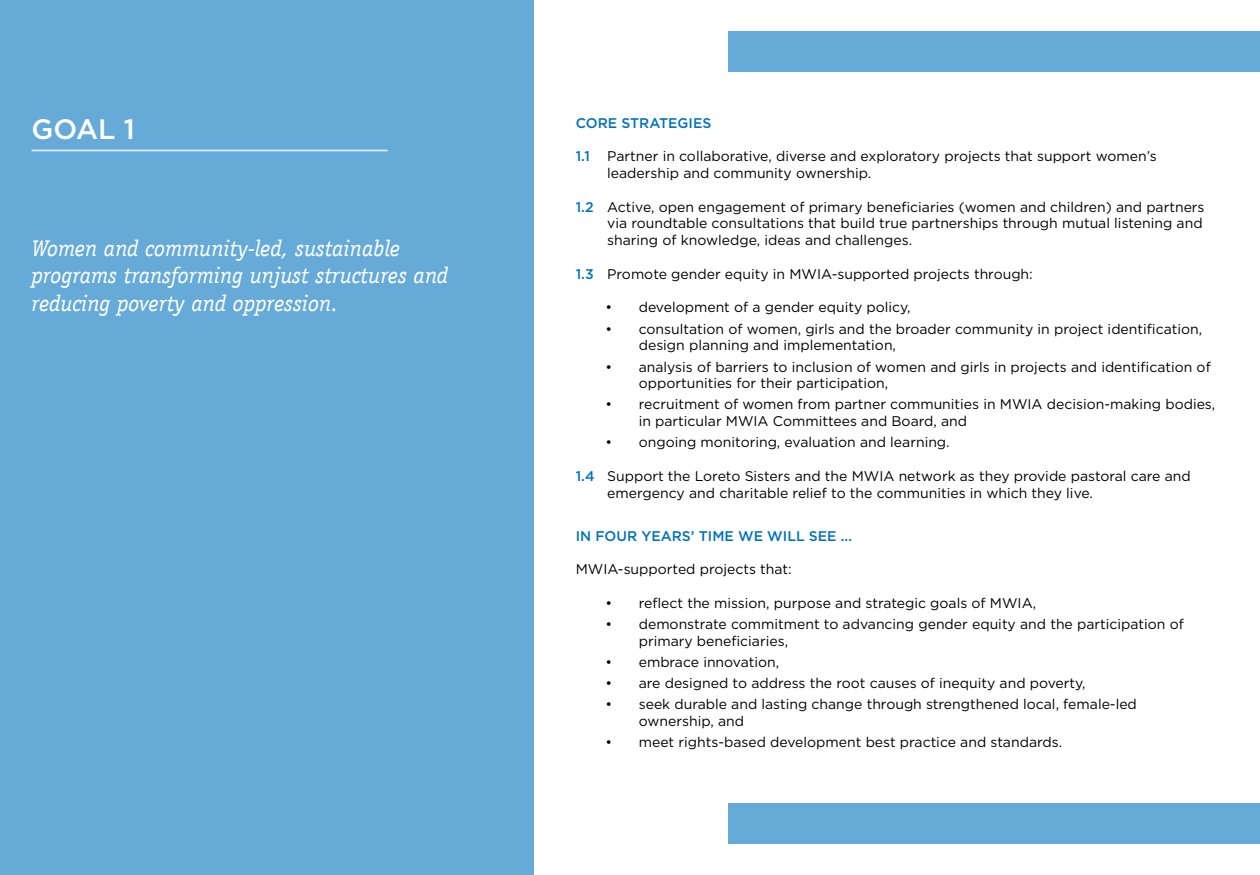
<style>
.page{position:relative;width:1260px;height:875px;background:#fff}
.page>*{position:absolute;margin:0;border:0;box-sizing:border-box;transform-origin:0 0}
.t1{font:500 28px "Gotham";color:#fff}
.t2{font:italic 22.75px/27.3px "Officina Serif LT";color:#fff}
.t3{font:14px/16.8px "Gotham";color:#000}
.t4{font:500 14px "Gotham";color:#0072bc}
.s1{font-weight:500;color:#0072bc}
</style>
<div class="page">
<div style="left:0;top:0;width:534px;height:875px;background:#66aad7"></div>
<hr style="left:32px;top:150px;width:356px;height:1px;background:#fff">
<div style="left:728px;top:32px;width:532px;height:40px;background:#66aad7"></div>
<div style="left:728px;top:803px;width:532px;height:41px;background:#66aad7"></div>
<h1 class="t1" style="left:32px;top:111px;width:105px">GOAL 1</h1>
<p class="t4" style="left:576px;top:113px;width:137px">CORE STRATEGIES</p>
<p class="t3" style="left:607px;top:148px;width:551px;text-indent:-32px"><span class="s1">1.1</span> Partner in collaborative, diverse and exploratory projects that support women’s leadership and community ownership.</p>
<p class="t3" style="left:607px;top:198px;width:599px;text-indent:-32px"><span class="s1">1.2</span> Active, open engagement of primary beneficiaries (women and children) and partners via roundtable consultations that build true partnerships through mutual listening and sharing of knowledge, ideas and challenges.</p>
<p class="t3" style="left:576px;top:265px;width:459px"><span class="s1">1.3</span> Promote gender equity in MWIA-supported projects through:</p>
<p class="t3" style="left:606px;top:299px;width:307px">• development of a gender equity policy,</p>
<p class="t3" style="left:639px;top:320px;width:565px;text-indent:-33px">• consultation of women, girls and the broader community in project identification, design planning and implementation,</p>
<p class="t3" style="left:639px;top:358px;width:574px;text-indent:-33px">• analysis of barriers to inclusion of women and girls in projects and identification of opportunities for their participation,</p>
<p class="t3" style="left:639px;top:396px;width:578px;text-indent:-33px">• recruitment of women from partner communities in MWIA decision-making bodies, in particular MWIA Committees and Board, and</p>
<p class="t3" style="left:606px;top:434px;width:346px">• ongoing monitoring, evaluation and learning.</p>
<p class="t3" style="left:607px;top:467px;width:585px;text-indent:-32px"><span class="s1">1.4</span> Support the Loreto Sisters and the MWIA network as they provide pastoral care and emergency and charitable relief to the communities in which they live.</p>
<p class="t4" style="left:576px;top:526px;width:278px">IN FOUR YEARS’ TIME WE WILL SEE ...</p>
<p class="t3" style="left:576px;top:560px;width:218px">MWIA-supported projects that:</p>
<p class="t3" style="left:606px;top:594px;width:432px">• reflect the mission, purpose and strategic goals of MWIA,</p>
<p class="t3" style="left:639px;top:615px;width:547px;text-indent:-33px">• demonstrate commitment to advancing gender equity and the participation of primary beneficiaries,</p>
<p class="t3" style="left:606px;top:653px;width:175px">• embrace innovation,</p>
<p class="t3" style="left:606px;top:674px;width:482px">• are designed to address the root causes of inequity and poverty,</p>
<p class="t3" style="left:639px;top:696px;width:500px;text-indent:-33px">• seek durable and lasting change through strengthened local, female-led ownership, and</p>
<p class="t3" style="left:606px;top:734px;width:458px">• meet rights-based development best practice and standards.</p>
<h2 class="t2" style="left:32px;top:235px;width:418px">Women and community-led, sustainable programs transforming unjust structures and reducing poverty and oppression.</h2>
</div>
